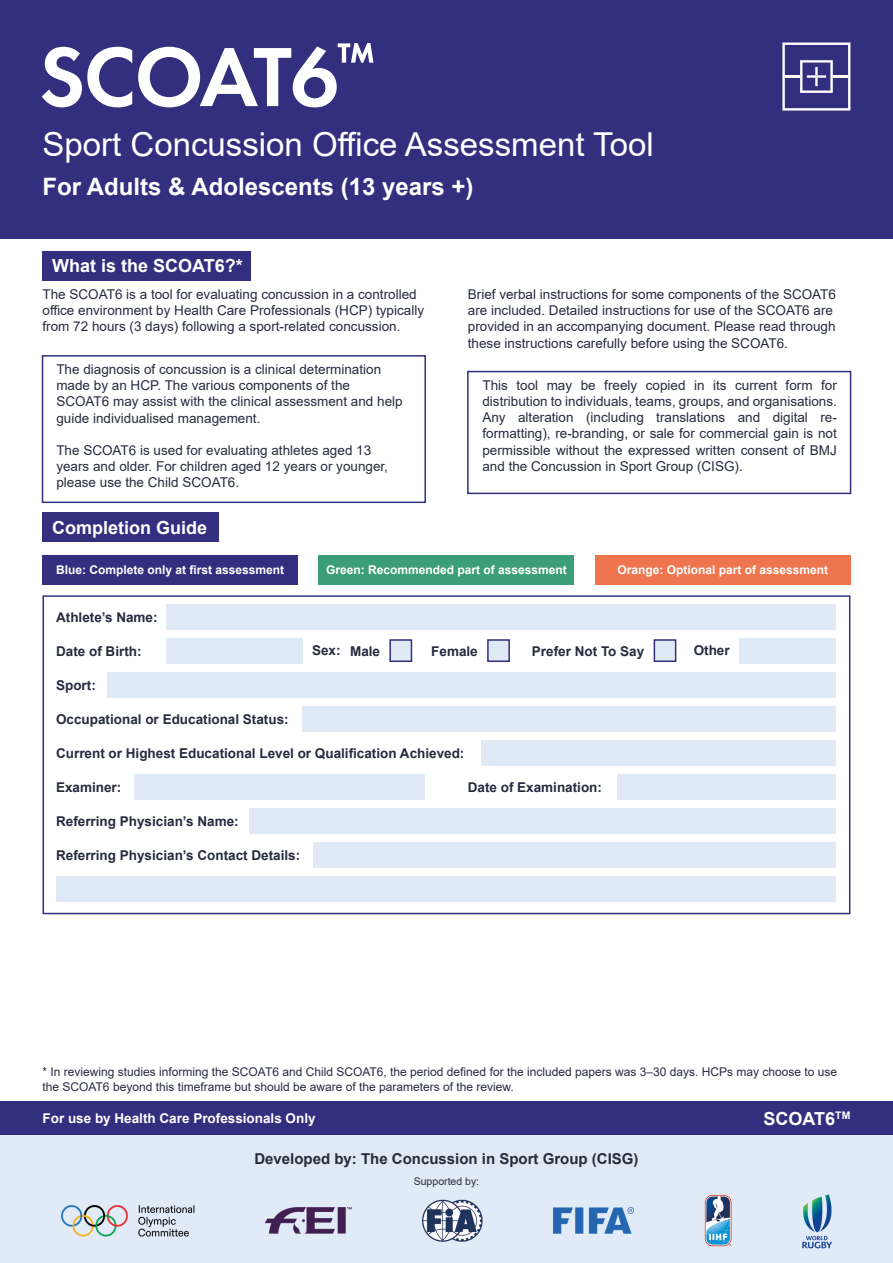
<style>
.page{position:relative;width:893px;height:1263px;background:#fff}
.page>*{position:absolute;margin:0;border:0;box-sizing:border-box;transform-origin:0 0}
.Cover_title_text{font:33px "Arial";color:#fff}
.Cover_subtitle{font:700 24px "Arial";color:#fff}
.Paragraph_bold{font:700 18px "Arial";color:#fff}
.Cover_subtitle-2{font:700 18px "Arial";color:#fff}
.Paragraph_bold-2{font:700 15px "Arial";color:#272b3e}
.t1{font:13.5px/16.2px "Arial";color:#272b3e}
.Paragraph_bold-3{font:700 13.5px "Arial";color:#272b3e}
.Cover_title_text-2{font:700 13.5px "Arial";color:#fff}
.t2{font:12px/14.4px "Arial";color:#272b3e}
.Paragraph_bold-4{font:700 12px "Arial";color:#fff}
.Paragraph_bold-5{font:10.5px "Arial";color:#272b3e}
</style>
<div class="page">
<div style="left:0;top:0;width:893px;height:238px;background:#322f7e"></div>
<svg style="left:782px;top:43px;width:68px;height:68px"></svg>
<div style="left:43px;top:251px;width:208px;height:30px;background:#322f7e"></div>
<div style="left:42px;top:355px;width:384px;height:148px;border:2px solid #322f7e"></div>
<div style="left:467px;top:371px;width:384px;height:123px;border:2px solid #322f7e"></div>
<svg style="left:42px;top:47px;width:90px;height:60px"></svg>
<svg style="left:138px;top:43px;width:235px;height:64px"></svg>
<div style="left:43px;top:512px;width:176px;height:30px;background:#322f7e"></div>
<div style="left:43px;top:555px;width:255px;height:30px;background:#322f7e"></div>
<div style="left:319px;top:555px;width:255px;height:30px;background:#3b9e78"></div>
<div style="left:595px;top:555px;width:255px;height:30px;background:#ee754d"></div>
<div style="left:167px;top:604px;width:669px;height:25px;background:#e0eaf7"></div>
<div style="left:134px;top:774px;width:291px;height:25px;background:#e0eaf7"></div>
<div style="left:107px;top:672px;width:729px;height:25px;background:#e0eaf7"></div>
<div style="left:303px;top:706px;width:533px;height:25px;background:#e0eaf7"></div>
<div style="left:250px;top:808px;width:586px;height:25px;background:#e0eaf7"></div>
<div style="left:314px;top:842px;width:522px;height:25px;background:#e0eaf7"></div>
<div style="left:56px;top:876px;width:780px;height:25px;background:#e0eaf7"></div>
<div style="left:481px;top:740px;width:355px;height:25px;background:#e0eaf7"></div>
<div style="left:167px;top:638px;width:136px;height:25px;background:#e0eaf7"></div>
<div style="left:739px;top:638px;width:97px;height:25px;background:#e0eaf7"></div>
<div style="left:617px;top:774px;width:219px;height:25px;background:#e0eaf7"></div>
<div style="left:43px;top:595px;width:807px;height:319px;border:2px solid #322f7e"></div>
<div style="left:0;top:1101px;width:893px;height:34px;background:#322f7e"></div>
<div style="left:0;top:1135px;width:893px;height:128px;background:#e0eaf7"></div>
<img style="left:61px;top:1194px;width:771px;height:55px">
<div style="left:487px;top:639px;width:23px;height:23px;background:#e0eaf7;border:2px solid #322f7e"></div>
<div style="left:654px;top:639px;width:22px;height:23px;background:#e0eaf7;border:2px solid #322f7e"></div>
<div style="left:389px;top:639px;width:23px;height:23px;background:#e0eaf7;border:2px solid #322f7e"></div>
<p class="Cover_title_text" style="left:43px;top:122px;width:613px">Sport Concussion Office Assessment Tool</p>
<p class="Cover_subtitle" style="left:43px;top:169px;width:432px">For Adults &amp; Adolescents (13 years +)</p>
<p class="Paragraph_bold" style="left:52px;top:253px;width:192px">What is the SCOAT6?*</p>
<p class="t1" style="left:43px;top:286px;width:383px">The SCOAT6 is a tool for evaluating concussion in a controlled office environment by Health Care Professionals (HCP) typically from 72 hours (3 days) following a sport-related concussion.</p>
<p class="t1" style="left:468px;top:286px;width:370px">Brief verbal instructions for some components of the SCOAT6 are included. Detailed instructions for use of the SCOAT6 are provided in an accompanying document. Please read through these instructions carefully before using the SCOAT6.</p>
<p class="t1" style="left:56px;top:361px;width:348px">The diagnosis of concussion is a clinical determination made by an HCP. The various components of the SCOAT6 may assist with the clinical assessment and help guide individualised management.</p>
<p class="t1" style="left:56px;top:442px;width:333px">The SCOAT6 is used for evaluating athletes aged 13 years and older. For children aged 12 years or younger, please use the Child SCOAT6.</p>
<p class="t1" style="left:482px;top:377px;width:356px;text-align:justify">This tool may be freely copied in its current form for distribution to individuals, teams, groups, and organisations.<br>Any alteration (including translations and digital re&shy;formatting), re-branding, or sale for commercial gain is not permissible without the expressed written consent of BMJ and the Concussion in Sport Group (CISG).</p>
<p class="Paragraph_bold" style="left:52px;top:515px;width:157px">Completion Guide</p>
<p class="Paragraph_bold-4" style="left:56px;top:561px;width:230px">Blue: Complete only at first assessment</p>
<p class="Paragraph_bold-4" style="left:326px;top:561px;width:242px">Green: Recommended part of assessment</p>
<p class="Paragraph_bold-4" style="left:617px;top:561px;width:212px">Orange: Optional part of assessment</p>
<p class="Paragraph_bold-3" style="left:56px;top:607px;width:103px">Athlete’s Name:</p>
<p class="Paragraph_bold-3" style="left:56px;top:641px;width:87px">Date of Birth:</p>
<p class="Paragraph_bold-3" style="left:312px;top:641px;width:30px">Sex:</p>
<p class="Paragraph_bold-3" style="left:694px;top:641px;width:38px">Other</p>
<p class="Paragraph_bold-3" style="left:350px;top:641px;width:32px">Male</p>
<p class="Paragraph_bold-3" style="left:431px;top:641px;width:48px">Female</p>
<p class="Paragraph_bold-3" style="left:532px;top:641px;width:114px">Prefer Not To Say</p>
<p class="Paragraph_bold-3" style="left:56px;top:675px;width:41px">Sport:</p>
<p class="Paragraph_bold-3" style="left:56px;top:709px;width:234px">Occupational or Educational Status:</p>
<p class="Paragraph_bold-3" style="left:56px;top:743px;width:410px">Current or Highest Educational Level or Qualification Achieved:</p>
<p class="Paragraph_bold-3" style="left:56px;top:777px;width:67px">Examiner:</p>
<p class="Paragraph_bold-3" style="left:56px;top:811px;width:184px">Referring Physician’s Name:</p>
<p class="Paragraph_bold-3" style="left:56px;top:845px;width:246px">Referring Physician’s Contact Details:</p>
<p class="Paragraph_bold-3" style="left:468px;top:777px;width:136px">Date of Examination:</p>
<p class="t2" style="left:43px;top:1064px;width:796px">* In reviewing studies informing the SCOAT6 and Child SCOAT6, the period defined for the included papers was 3–30 days. HCPs may choose to use the SCOAT6 beyond this timeframe but should be aware of the parameters of the review.</p>
<p class="Cover_title_text-2" style="left:43px;top:1109px;width:275px">For use by Health Care Professionals Only</p>
<p class="Cover_subtitle-2" style="left:764px;top:1106px;width:88px">SCOAT6<sup>TM</sup></p>
<p class="Paragraph_bold-2" style="left:254px;top:1148px;width:386px">Developed by: The Concussion in Sport Group (CISG)</p>
<p class="Paragraph_bold-5" style="left:414px;top:1174px;width:67px">Supported by:</p>
</div>
